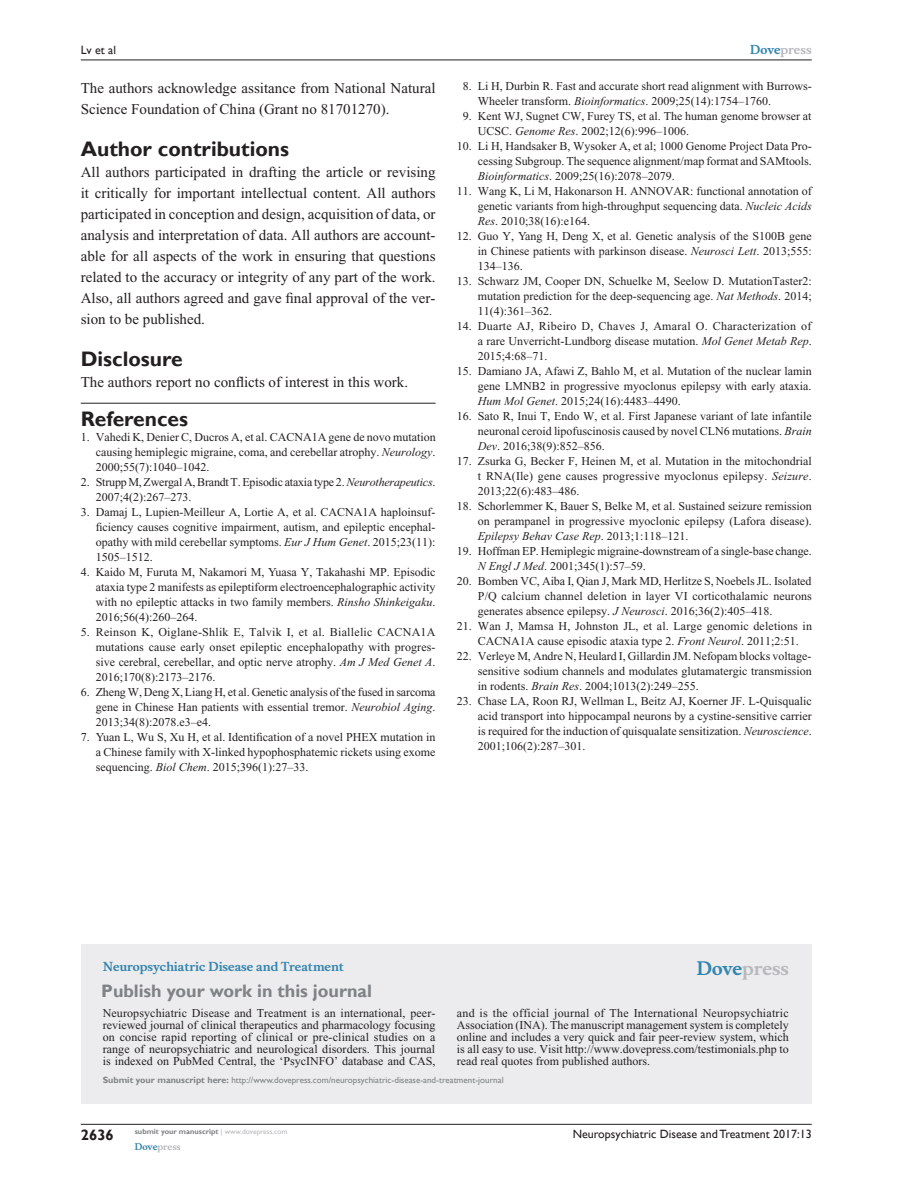
<style>
.page{position:relative;width:918px;height:1188px;background:#fff}
.page>*{position:absolute;margin:0;border:0;box-sizing:border-box;transform-origin:0 0}
.RefH{font:700 21px "Gill Sans";color:#231f20}
.PromBx-H1{font:700 18px "Gill Sans";color:#808285}
.PromBx-Brand{font:700 18px "Musee";color:#b8b9bc}
.TxF{font:15px/21px "Times New Roman";color:#231f20}
.t1{font:700 15px "Gill Sans";color:#231f20}
.RefNL2{font:12px/15px "Times New Roman";color:#231f20;text-align:justify}
.RefNL1{font:12px/15px "Times New Roman";color:#231f20;text-align:justify}
.PromBx-Tx{font:12px/12px "Times New Roman";color:#231f20;text-align:justify}
.t2{font:12px "Gill Sans";color:#231f20}
.PromBx-JrnlName{font:700 12px "Musee";color:#3485ae}
.t3{font:700 12px "Musee";color:#b8b9bc}
.PromBx-SubmitMssWebA{font:9px "Gill Sans";color:#808285}
.t4{font:700 9px "Musee";color:#b8b9bc}
.t5{font:700 7.5px "Gill Sans";color:#808285}
.s1{font-style:italic}
.s2{color:#3485ae}
.s3{font-weight:700}
.s4{font-weight:400;color:#b8b9bc}
</style>
<div class="page">
<div style="left:81px;top:944px;width:731px;height:159px;background:#ececee"></div>
<hr style="left:81px;top:1124px;width:731px;height:1px;background:#231f20">
<hr style="left:81px;top:60px;width:731px;height:1px;background:#231f20">
<hr style="left:81px;top:403px;width:355px;height:1px;background:#231f20">
<p class="t2" style="left:81px;top:43px;width:37px">Lv et al</p>
<p class="TxF" style="left:81px;top:77px;width:356px">The authors acknowledge assitance from National Natural<br>Science Foundation of China (Grant no 81701270).</p>
<h1 class="RefH" style="left:81px;top:136px;width:210px">Author contributions</h1>
<p class="TxF" style="left:81px;top:161px;width:356px;text-align:justify">All authors participated in drafting the article or revising it critically for important intellectual content. All authors participated in conception and design, acquisition of data, or analysis and interpretation of data. All authors are account&shy;able for all aspects of the work in ensuring that questions related to the accuracy or integrity of any part of the work.<br>Also, all authors agreed and gave final approval of the ver&shy;sion to be published.</p>
<h1 class="RefH" style="left:81px;top:346px;width:103px">Disclosure</h1>
<p class="TxF" style="left:81px;top:371px;width:329px">The authors report no conflicts of interest in this work.</p>
<p class="RefH" style="left:81px;top:407px;width:109px">References</p>
<p class="RefNL1" style="left:96px;top:430px;width:341px;text-indent:-15px">1. Vahedi K, Denier C, Ducros A, et al. CACNA1A gene de novo mutation causing hemiplegic migraine, coma, and cerebellar atrophy. <span class="s1">Neurology</span>.<br>2000;55(7):1040–1042.</p>
<p class="RefNL1" style="left:96px;top:475px;width:341px;text-indent:-15px">2. Strupp M, Zwergal A, Brandt T. Episodic ataxia type 2. <span class="s1">Neurotherapeutics</span>.<br>2007;4(2):267–273.</p>
<p class="RefNL1" style="left:96px;top:505px;width:341px;text-indent:-15px">3. Damaj L, Lupien-Meilleur A, Lortie A, et al. CACNA1A haploinsuf&shy;ficiency causes cognitive impairment, autism, and epileptic encephal&shy;opathy with mild cerebellar symptoms. <span class="s1">Eur J Hum Genet</span>. 2015;23(11):<br>1505–1512.</p>
<p class="RefNL1" style="left:96px;top:565px;width:341px;text-indent:-15px">4. Kaido M, Furuta M, Nakamori M, Yuasa Y, Takahashi MP. Episodic ataxia type 2 manifests as epileptiform electroencephalographic activity with no epileptic attacks in two family members. <span class="s1">Rinsho Shinkeigaku</span>.<br>2016;56(4):260–264.</p>
<p class="RefNL1" style="left:96px;top:625px;width:341px;text-indent:-15px">5. Reinson K, Oiglane-Shlik E, Talvik I, et al. Biallelic CACNA1A mutations cause early onset epileptic encephalopathy with progres&shy;sive cerebral, cerebellar, and optic nerve atrophy. <span class="s1">Am J Med Genet A</span>.<br>2016;170(8):2173–2176.</p>
<p class="RefNL1" style="left:96px;top:685px;width:341px;text-indent:-15px">6. Zheng W, Deng X, Liang H, et al. Genetic analysis of the fused in sarcoma gene in Chinese Han patients with essential tremor. <span class="s1">Neurobiol Aging</span>.<br>2013;34(8):2078.e3–e4.</p>
<p class="RefNL1" style="left:96px;top:730px;width:341px;text-indent:-15px">7. Yuan L, Wu S, Xu H, et al. Identification of a novel PHEX mutation in a Chinese family with X-linked hypophosphatemic rickets using exome sequencing. <span class="s1">Biol Chem</span>. 2015;396(1):27–33.</p>
<p class="t3" style="left:750px;top:43px;width:63px"><span class="s2">Dove</span>press</p>
<p class="RefNL2" style="left:478px;top:79px;width:335px;text-indent:-15px">8. Li H, Durbin R. Fast and accurate short read alignment with Burrows-<br>Wheeler transform. <span class="s1">Bioinformatics</span>. 2009;25(14):1754–1760.</p>
<p class="RefNL2" style="left:478px;top:109px;width:335px;text-indent:-15px">9. Kent WJ, Sugnet CW, Furey TS, et al. The human genome browser at<br>UCSC. <span class="s1">Genome Res</span>. 2002;12(6):996–1006.</p>
<p class="RefNL2" style="left:478px;top:139px;width:335px;text-indent:-21px">10. Li H, Handsaker B, Wysoker A, et al; 1000 Genome Project Data Pro&shy;cessing Subgroup. The sequence alignment/map format and SAMtools.<br><span class="s1">Bioinformatics</span>. 2009;25(16):2078–2079.</p>
<p class="RefNL2" style="left:478px;top:184px;width:335px;text-indent:-21px">11. Wang K, Li M, Hakonarson H. ANNOVAR: functional annotation of genetic variants from high-throughput sequencing data. <span class="s1">Nucleic Acids Res</span>. 2010;38(16):e164.</p>
<p class="RefNL2" style="left:478px;top:229px;width:335px;text-indent:-21px">12. Guo Y, Yang H, Deng X, et al. Genetic analysis of the S100B gene in Chinese patients with parkinson disease. <span class="s1">Neurosci Lett</span>. 2013;555:<br>134–136.</p>
<p class="RefNL2" style="left:478px;top:274px;width:335px;text-indent:-21px">13. Schwarz JM, Cooper DN, Schuelke M, Seelow D. MutationTaster2: mutation prediction for the deep-sequencing age. <span class="s1">Nat Methods</span>. 2014; 11(4):361–362.</p>
<p class="RefNL2" style="left:478px;top:319px;width:335px;text-indent:-21px">14. Duarte AJ, Ribeiro D, Chaves J, Amaral O. Characterization of a rare Unverricht-Lundborg disease mutation. <span class="s1">Mol Genet Metab Rep</span>.<br>2015;4:68–71.</p>
<p class="RefNL2" style="left:478px;top:364px;width:335px;text-indent:-21px">15. Damiano JA, Afawi Z, Bahlo M, et al. Mutation of the nuclear lamin gene LMNB2 in progressive myoclonus epilepsy with early ataxia.<br><span class="s1">Hum Mol Genet</span>. 2015;24(16):4483–4490.</p>
<p class="RefNL2" style="left:478px;top:409px;width:335px;text-indent:-21px">16. Sato R, Inui T, Endo W, et al. First Japanese variant of late infantile neuronal ceroid lipofuscinosis caused by novel CLN6 mutations. <span class="s1">Brain Dev</span>. 2016;38(9):852–856.</p>
<p class="RefNL2" style="left:478px;top:454px;width:335px;text-indent:-21px">17. Zsurka G, Becker F, Heinen M, et al. Mutation in the mitochondrial t RNA(Ile) gene causes progressive myoclonus epilepsy. <span class="s1">Seizure</span>.<br>2013;22(6):483–486.</p>
<p class="RefNL2" style="left:478px;top:499px;width:335px;text-indent:-21px">18. Schorlemmer K, Bauer S, Belke M, et al. Sustained seizure remission on perampanel in progressive myoclonic epilepsy (Lafora disease).<br><span class="s1">Epilepsy Behav Case Rep</span>. 2013;1:118–121.</p>
<p class="RefNL2" style="left:478px;top:544px;width:335px;text-indent:-21px">19. Hoffman EP. Hemiplegic migraine-downstream of a single-base change.<br><span class="s1">N Engl J Med</span>. 2001;345(1):57–59.</p>
<p class="RefNL2" style="left:478px;top:574px;width:336px;text-indent:-21px">20. Bomben VC, Aiba I, Qian J, Mark MD, Herlitze S, Noebels JL. Isolated P/Q calcium channel deletion in layer VI corticothalamic neurons generates absence epilepsy. <span class="s1">J Neurosci</span>. 2016;36(2):405–418.</p>
<p class="RefNL2" style="left:478px;top:619px;width:336px;text-indent:-21px">21. Wan J, Mamsa H, Johnston JL, et al. Large genomic deletions in<br>CACNA1A cause episodic ataxia type 2. <span class="s1">Front Neurol</span>. 2011;2:51.</p>
<p class="RefNL2" style="left:478px;top:649px;width:335px;text-indent:-21px">22. Verleye M, Andre N, Heulard I, Gillardin JM. Nefopam blocks voltage&shy;sensitive sodium channels and modulates glutamatergic transmission in rodents. <span class="s1">Brain Res</span>. 2004;1013(2):249–255.</p>
<p class="RefNL2" style="left:478px;top:694px;width:335px;text-indent:-21px">23. Chase LA, Roon RJ, Wellman L, Beitz AJ, Koerner JF. L-Quisqualic acid transport into hippocampal neurons by a cystine-sensitive carrier is required for the induction of quisqualate sensitization. <span class="s1">Neuroscience</span>.<br>2001;106(2):287–301.</p>
<p class="PromBx-JrnlName" style="left:103px;top:959px;width:243px">Neuropsychiatric Disease and Treatment</p>
<p class="PromBx-H1" style="left:101px;top:980px;width:272px">Publish your work in this journal</p>
<p class="PromBx-Brand" style="left:697px;top:958px;width:94px"><span class="s2">Dove</span>press</p>
<p class="PromBx-Tx" style="left:103px;top:1007px;width:334px">Neuropsychiatric Disease and Treatment is an international, peer&shy;reviewed journal of clinical therapeutics and pharmacology focusing on concise rapid reporting of clinical or pre-clinical studies on a range of neuropsychiatric and neurological disorders. This journal is indexed on PubMed Central, the ‘PsycINFO’ database and CAS,</p>
<p class="PromBx-Tx" style="left:457px;top:1007px;width:333px">and is the official journal of The International Neuropsychiatric Association (INA). The manuscript management system is completely online and includes a very quick and fair peer-review system, which is all easy to use. Visit http://www.dovepress.com/testimonials.php to read real quotes from published authors.</p>
<p class="PromBx-SubmitMssWebA" style="left:103px;top:1075px;width:402px"><span class="s3">Submit your manuscript here:</span> http://www.dovepress.com/neuropsychiatric-disease-and-treatment-journal</p>
<p class="t1" style="left:81px;top:1126px;width:35px">2636</p>
<p class="t5" style="left:135px;top:1127px;width:154px">submit your manuscript <span class="s4">| www.dovepress.com</span></p>
<p class="t4" style="left:135px;top:1141px;width:48px"><span class="s2">Dove</span>press</p>
<p class="t2" style="left:573px;top:1127px;width:241px">Neuropsychiatric Disease and Treatment 2017:13</p>
</div>
